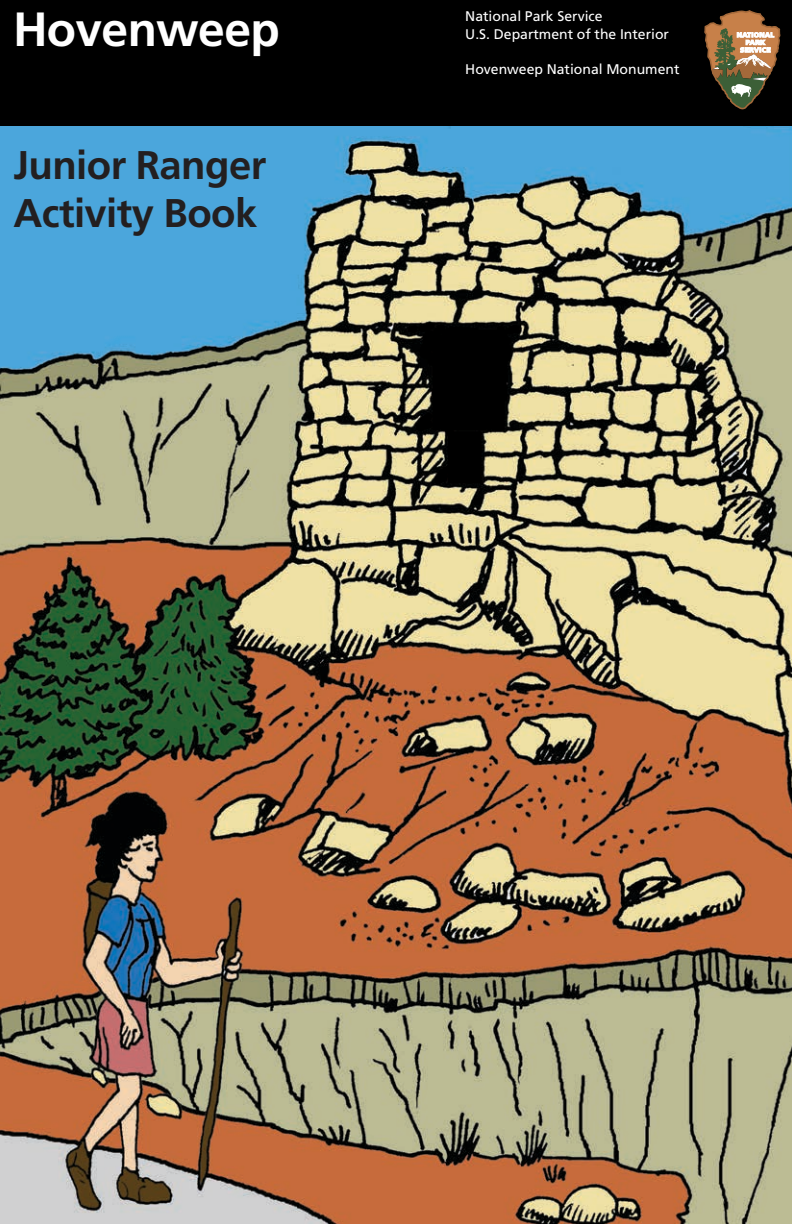
<style>
.page{position:relative;width:792px;height:1224px;background:#fff}
.page>*{position:absolute;margin:0;border:0;box-sizing:border-box;transform-origin:0 0}
.Blk__band-brief_site{font:700 48px "Frutiger LT Std";letter-spacing:-.015em;color:#fff}
.Site_Bulletin_Title{font:700 40px "Frutiger LT Std";letter-spacing:-.015em;color:#231f20}
.Blk__band-DOI_NPS_fu{font:14px "Frutiger LT Std";color:#fff}
</style>
<div class="page">
<img style="left:0;top:126px;width:792px;height:1098px">
<div style="left:0;top:0;width:792px;height:126px;background:#000"></div>
<svg style="left:704px;top:10px;width:76px;height:100px"></svg>
<p class="Blk__band-brief_site" style="left:13px;top:1px;width:268px">Hovenweep</p>
<p class="Blk__band-DOI_NPS_fu" style="left:465px;top:7px;width:139px">National Park Service</p>
<p class="Blk__band-DOI_NPS_fu" style="left:465px;top:25px;width:205px">U.S. Department of the Interior</p>
<p class="Blk__band-DOI_NPS_fu" style="left:465px;top:61px;width:216px">Hovenweep National Monument</p>
<p class="Site_Bulletin_Title" style="left:14px;top:142px;width:254px">Junior Ranger</p>
<p class="Site_Bulletin_Title" style="left:14px;top:190px;width:245px">Activity Book</p>
</div>
